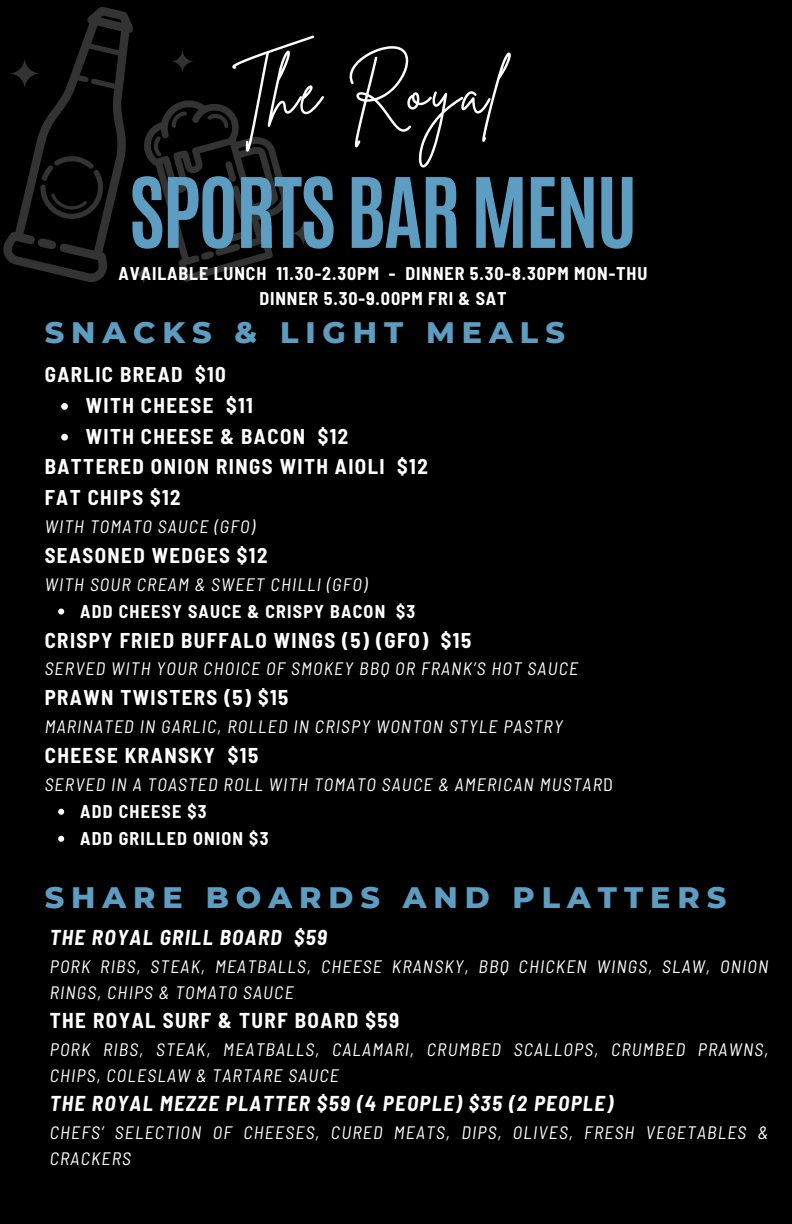
<style>
.page{position:relative;width:792px;height:1224px;background:#000}
.page>*{position:absolute;margin:0;border:0;box-sizing:border-box;transform-origin:0 0}
.t1{font:700 82.4px "Antonio";letter-spacing:-.03em;color:#5c9dc1}
.t2{font:63.8px "Brittany Signature";color:#fff}
.t3{font:800 30.3px "Montserrat";letter-spacing:.23em;color:#5c9dc1}
.t4{font:italic 700 semi-condensed 21px "Barlow";letter-spacing:.07em;color:#fff}
.t5{font:700 semi-condensed 21px "Barlow";letter-spacing:.07em;color:#fff}
.t6{font:700 semi-condensed 20.8px "Barlow";letter-spacing:.07em;color:#fff}
.t7{font:italic semi-condensed 18px/26.2px "Barlow";letter-spacing:.07em;color:#fff}
.t8{font:700 semi-condensed 18px "Barlow";letter-spacing:.05em;color:#fff}
.t9{font:700 semi-condensed 18px "Barlow";letter-spacing:.07em;color:#fff}
.s1{font-style:normal}
</style>
<div class="page">
<svg style="left:61px;top:403px;width:7px;height:7px"></svg>
<svg style="left:61px;top:434px;width:7px;height:7px"></svg>
<svg style="left:58px;top:609px;width:6px;height:6px"></svg>
<svg style="left:58px;top:809px;width:6px;height:6px"></svg>
<svg style="left:58px;top:836px;width:6px;height:6px"></svg>
<svg style="left:3px;top:7px;width:312px;height:276px"></svg>
<p class="t2" style="left:346px;top:50px;width:60px">R</p>
<p class="t1" style="left:129px;top:154px;width:510px">SPORTSBARMENU</p>
<p class="t8" style="left:119px;top:262px;width:530px">AVAILABLE LUNCH 11.30-2.30PM - DINNER 5.30-8.30PM MON-THU</p>
<p class="t8" style="left:259px;top:287px;width:249px">DINNER 5.30-9.00PM FRI &amp; SAT</p>
<p class="t3" style="left:45px;top:314px;width:522px">SNACKS &amp; LIGHT MEALS</p>
<p class="t6" style="left:45px;top:361px;width:183px">GARLIC BREAD $10</p>
<p class="t6" style="left:86px;top:392px;width:169px">WITH CHEESE $11</p>
<p class="t6" style="left:86px;top:423px;width:264px">WITH CHEESE &amp; BACON $12</p>
<p class="t6" style="left:45px;top:453px;width:385px">BATTERED ONION RINGS WITH AIOLI $12</p>
<p class="t6" style="left:45px;top:484px;width:137px">FAT CHIPS $12</p>
<p class="t7" style="left:45px;top:512px;width:212px">WITH TOMATO SAUCE (GFO)</p>
<p class="t6" style="left:45px;top:542px;width:224px">SEASONED WEDGES $12</p>
<p class="t7" style="left:45px;top:570px;width:324px">WITH SOUR CREAM &amp; SWEET CHILLI (GFO)</p>
<p class="t9" style="left:80px;top:600px;width:337px">ADD CHEESY SAUCE &amp; CRISPY BACON $3</p>
<p class="t6" style="left:45px;top:627px;width:428px">CRISPY FRIED BUFFALO WINGS (5) (GFO) $15</p>
<p class="t7" style="left:45px;top:655px;width:535px">SERVED WITH YOUR CHOICE OF SMOKEY BBQ OR FRANK’S HOT SAUCE</p>
<p class="t6" style="left:45px;top:684px;width:245px">PRAWN TWISTERS (5) $15</p>
<p class="t7" style="left:45px;top:713px;width:520px">MARINATED IN GARLIC, ROLLED IN CRISPY WONTON STYLE PASTRY</p>
<p class="t5" style="left:45px;top:742px;width:215px">CHEESE KRANSKY $15</p>
<p class="t7" style="left:45px;top:770px;width:570px">SERVED IN A TOASTED ROLL WITH TOMATO SAUCE &amp; AMERICAN MUSTAR<span class="s1">D</span></p>
<p class="t9" style="left:80px;top:800px;width:128px">ADD CHEESE $3</p>
<p class="t9" style="left:80px;top:827px;width:190px">ADD GRILLED ONION $3</p>
<p class="t3" style="left:45px;top:879px;width:683px">SHARE BOARDS AND PLATTERS</p>
<p class="t4" style="left:50px;top:924px;width:279px">THE ROYAL GRILL BOARD $59</p>
<p class="t7" style="left:50px;top:952px;width:720px">PORK RIBS, STEAK, MEATBALLS, CHEESE KRANSKY, BBQ CHICKEN WINGS, SLAW, ONION<br>RINGS, CHIPS &amp; TOMATO SAUCE</p>
<p class="t5" style="left:50px;top:1007px;width:351px">THE ROYAL SURF &amp; TURF BOARD $59</p>
<p class="t7" style="left:50px;top:1036px;width:720px">PORK RIBS, STEAK, MEATBALLS, CALAMARI, CRUMBED SCALLOPS, CRUMBED PRAWNS,<br>CHIPS, COLESLAW &amp; TARTARE SAUCE</p>
<p class="t4" style="left:50px;top:1090px;width:565px">THE ROYAL MEZZE PLATTER $59 (4 PEOPLE) $35 (2 PEOPLE)</p>
<p class="t7" style="left:50px;top:1119px;width:720px">CHEFS’ SELECTION OF CHEESES, CURED MEATS, DIPS, OLIVES, FRESH VEGETABLES &amp;<br>CRACKERS</p>
</div>
